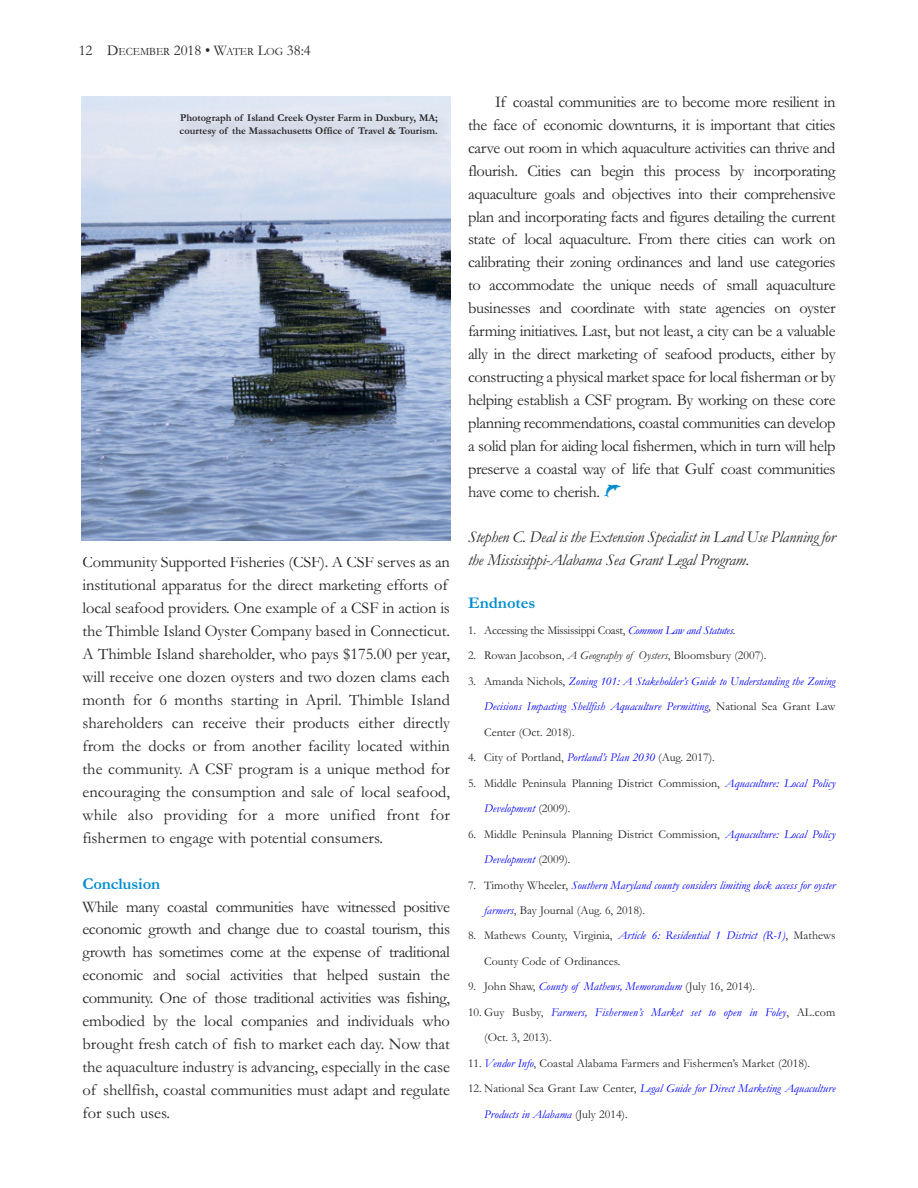
<style>
.page{position:relative;width:918px;height:1188px;background:#fff}
.page>*{position:absolute;margin:0;border:0;box-sizing:border-box;transform-origin:0 0}
.t1{font:16.5px/23px "Garamond";color:#272526;text-align:justify}
.t2{font:italic 16.5px/22.5px "Garamond";letter-spacing:-.015em;color:#272526}
.t3{font:700 16.5px "Garamond";letter-spacing:-.01em;color:#008cd0}
.t4{font:15px "Garamond";color:#272526}
.t5{font:italic 12px/25.5px "Garamond";color:#00f}
.t6{font:12px/25.5px "Garamond";color:#272526}
.t7{font:12px "Garamond";letter-spacing:-.025em;color:#272526}
.t8{font:700 10.5px/12.6px "Garamond";color:#272526}
.s1{font-size:11.25px}
.s2{font-family:"Mini Pics Lil Fishies";color:#008cd0}
.s3{font-style:italic;color:#00f}
.s4{font-style:italic}
.s5{font-style:normal;color:#272526}
</style>
<div class="page">
<img style="left:81px;top:96px;width:369px;height:444px">
<img style="left:108px;top:105px;width:343px;height:56px">
<p class="t4" style="left:79px;top:41px;width:234px">12 D<span class="s1">ECEMBER</span> 2018 • W<span class="s1">ATER</span> L<span class="s1">OG</span> 38:4</p>
<p class="t8" style="left:180px;top:111px;width:260px">Photograph of Island Creek Oyster Farm in Duxbury, MA; courtesy of the Massachusetts Office of Travel &amp; Tourism.</p>
<p class="t1" style="left:82px;top:550px;width:369px;text-align:left">Community Supported Fisheries (CSF). A CSF serves as an institutional apparatus for the direct marketing efforts of local seafood providers. One example of a CSF in action is the Thimble Island Oyster Company based in Connecticut.<br>A Thimble Island shareholder, who pays $175.00 per year, will receive one dozen oysters and two dozen clams each month for 6 months starting in April. Thimble Island shareholders can receive their products either directly from the docks or from another facility located within the community. A CSF program is a unique method for encouraging the consumption and sale of local seafood, while also providing for a more unified front for fishermen to engage with potential consumers.</p>
<p class="t3" style="left:83px;top:873px;width:79px">Conclusion</p>
<p class="t1" style="left:83px;top:894px;width:369px">While many coastal communities have witnessed positive economic growth and change due to coastal tourism, this growth has sometimes come at the expense of traditional economic and social activities that helped sustain the community. One of those traditional activities was fishing, embodied by the local companies and individuals who brought fresh catch of fish to market each day. Now that the aquaculture industry is advancing, especially in the case of shellfish, coastal communities must adapt and regulate for such uses.</p>
<p class="t1" style="left:468px;top:90px;width:369px;text-indent:27px">If coastal communities are to become more resilient in the face of economic downturns, it is important that cities carve out room in which aquaculture activities can thrive and flourish. Cities can begin this process by incorporating aquaculture goals and objectives into their comprehensive plan and incorporating facts and figures detailing the current state of local aquaculture. From there cities can work on calibrating their zoning ordinances and land use categories to accommodate the unique needs of small aquaculture businesses and coordinate with state agencies on oyster farming initiatives. Last, but not least, a city can be a valuable ally in the direct marketing of seafood products, either by constructing a physical market space for local fisherman or by helping establish a CSF program. By working on these core planning recommendations, coastal communities can develop a solid plan for aiding local fishermen, which in turn will help preserve a coastal way of life that Gulf coast communities have come to cherish. <span class="s2">l</span></p>
<p class="t2" style="left:468px;top:525px;width:369px">Stephen C. Deal is the Extension Specialist in Land Use Planning for the Mississippi-Alabama Sea Grant Legal Program.</p>
<p class="t3" style="left:468px;top:593px;width:69px">Endnotes</p>
<p class="t7" style="left:468px;top:623px;width:269px">1. Accessing the Mississippi Coast, <span class="s3">Common Law and Statutes</span>.</p>
<p class="t6" style="left:468px;top:642px;width:300px">2. Rowan Jacobson, <span class="s4">A Geography of Oysters</span>, Bloomsbury (2007).</p>
<p class="t5" style="left:484px;top:668px;width:353px;text-align:justify;text-indent:-16px"><span class="s5">3. Amanda Nichols,</span> Zoning 101: A Stakeholder’s Guide to Understanding the Zoning Decisions Impacting Shellfish Aquaculture Permitting<span class="s5">, National Sea Grant Law Center (Oct. 2018).</span></p>
<p class="t6" style="left:468px;top:744px;width:248px">4. City of Portland, <span class="s3">Portland’s Plan 2030</span> (Aug. 2017).</p>
<p class="t6" style="left:484px;top:770px;width:353px;text-indent:-16px">5. Middle Peninsula Planning District Commission, <span class="s3">Aquaculture: Local Policy<br>Development</span> (2009).</p>
<p class="t6" style="left:484px;top:821px;width:353px;text-indent:-16px">6. Middle Peninsula Planning District Commission, <span class="s3">Aquaculture: Local Policy<br>Development</span> (2009).</p>
<p class="t5" style="left:484px;top:872px;width:353px;text-indent:-16px"><span class="s5">7. Timothy Wheeler,</span> Southern Maryland county considers limiting dock access for oyster farmers<span class="s5">, Bay Journal (Aug. 6, 2018).</span></p>
<p class="t6" style="left:484px;top:923px;width:353px;text-indent:-16px">8. Mathews County, Virginia, <span class="s3">Article 6: Residential 1 District (R-1)</span>, Mathews<br>County Code of Ordinances.</p>
<p class="t5" style="left:468px;top:974px;width:289px"><span class="s5">9. John Shaw,</span> County of Mathews, Memorandum <span class="s5">(July 16, 2014).</span></p>
<p class="t5" style="left:484px;top:999px;width:353px;text-indent:-16px"><span class="s5">10. Guy Busby,</span> Farmers, Fishermen’s Market set to open in Foley<span class="s5">, AL.com (Oct. 3, 2013).</span></p>
<p class="t6" style="left:468px;top:1050px;width:344px">11. <span class="s3">Vendor Info</span>, Coastal Alabama Farmers and Fishermen’s Market (2018).</p>
<p class="t5" style="left:484px;top:1075px;width:353px;text-indent:-16px"><span class="s5">12. National Sea Grant Law Center,</span> Legal Guide for Direct Marketing Aquaculture<br>Products in Alabama <span class="s5">(July 2014).</span></p>
</div>
